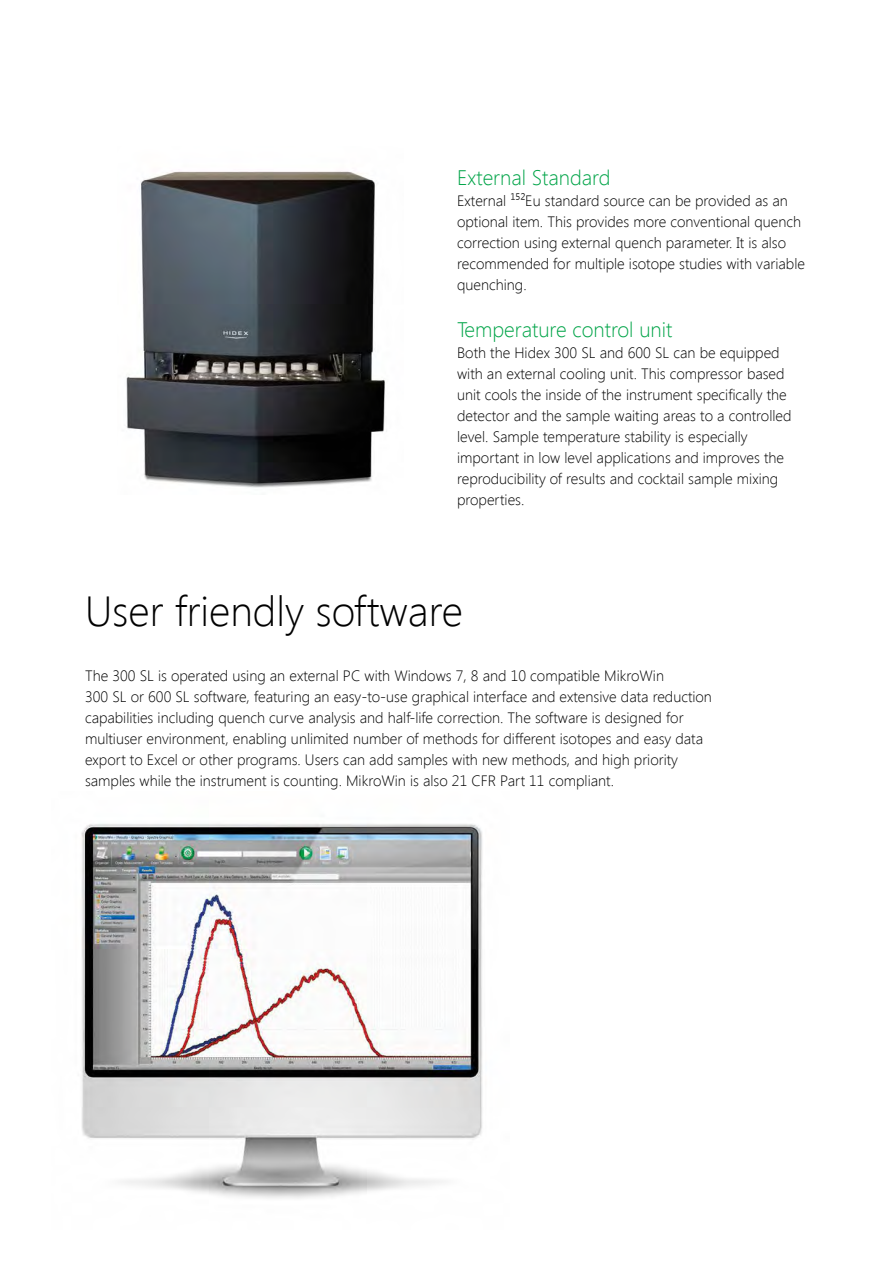
<style>
.page{position:relative;width:893px;height:1263px;background:#fff}
.page>*{position:absolute;margin:0;border:0;box-sizing:border-box;transform-origin:0 0}
.t1{font:300 42px "Segoe UI";color:#000}
.t2{font:300 21px "Segoe UI";color:#00a448}
.t3{font:300 15px/21px "Segoe UI";color:#000}
</style>
<div class="page">
<img style="left:126px;top:171px;width:259px;height:317px">
<img style="left:81px;top:823px;width:402px;height:376px">
<h2 class="t2" style="left:457px;top:163px;width:155px">External Standard</h2>
<p class="t3" style="left:457px;top:190px;width:349px">External ¹⁵²Eu standard source can be provided as an optional item. This provides more conventional quench correction using external quench parameter. It is also recommended for multiple isotope studies with variable quenching.</p>
<h2 class="t2" style="left:457px;top:315px;width:217px">Temperature control unit</h2>
<p class="t3" style="left:457px;top:341px;width:336px">Both the Hidex 300 SL and 600 SL can be equipped with an external cooling unit. This compressor based unit cools the inside of the instrument specifically the detector and the sample waiting areas to a controlled level. Sample temperature stability is especially important in low level applications and improves the reproducibility of results and cocktail sample mixing properties.</p>
<h1 class="t1" style="left:85px;top:582px;width:379px">User friendly software</h1>
<p class="t3" style="left:85px;top:665px;width:628px">The 300 SL is operated using an external PC with Windows 7, 8 and 10 compatible MikroWin<br>300 SL or 600 SL software, featuring an easy-to-use graphical interface and extensive data reduction capabilities including quench curve analysis and half-life correction. The software is designed for multiuser environment, enabling unlimited number of methods for different isotopes and easy data export to Excel or other programs. Users can add samples with new methods, and high priority samples while the instrument is counting. MikroWin is also 21 CFR Part 11 compliant.</p>
</div>
